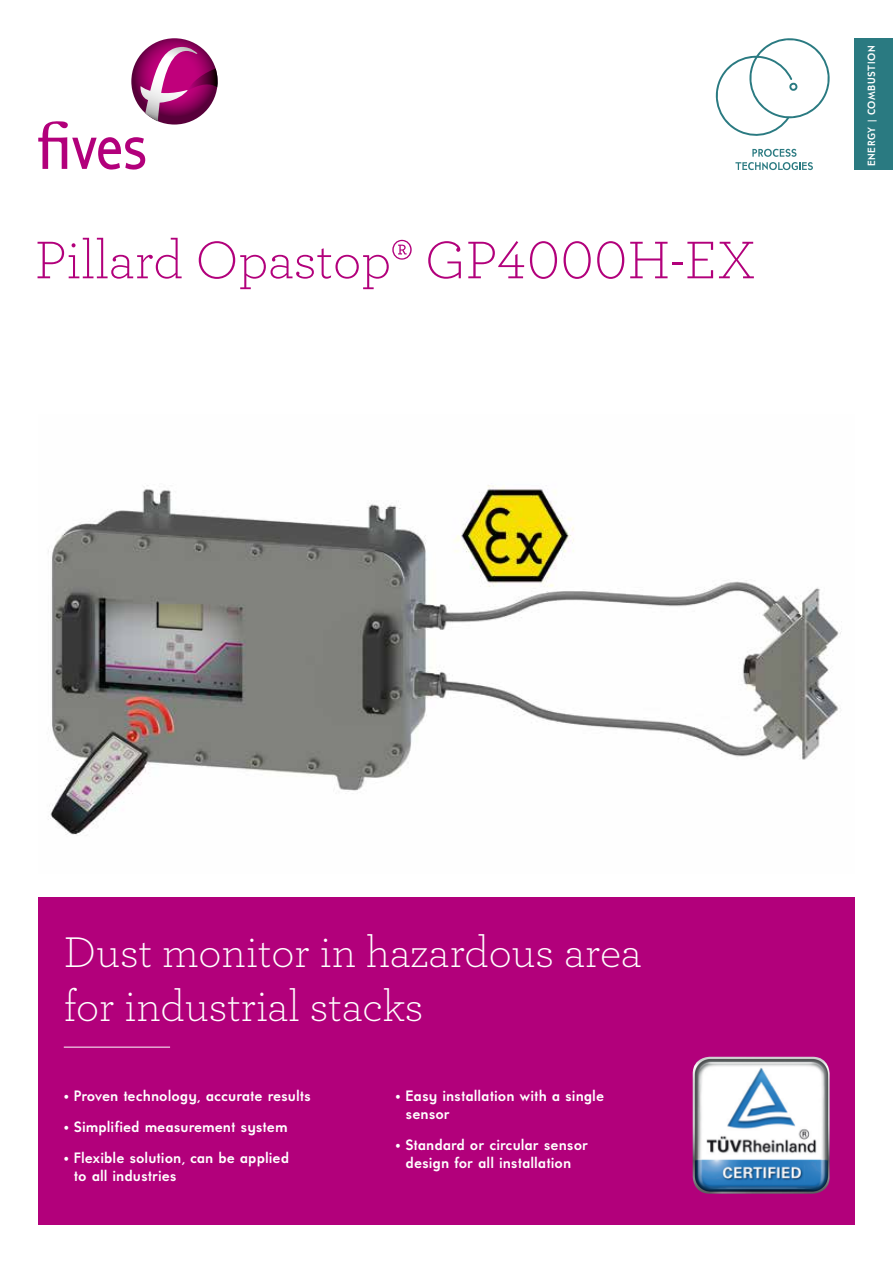
<style>
.page{position:relative;width:893px;height:1263px;background:#fff}
.page>*{position:absolute;margin:0;border:0;box-sizing:border-box;transform-origin:0 0}
.t1{font:300 55.5px "Archer";color:#b2007b}
.t2{font:300 45px/54px "Archer";color:#fff}
.t3{font:700 15px/18px "Universalis ADF Std";color:#fff}
.t4{font:700 10.5px "Universalis ADF Std";letter-spacing:.06em;color:#fff}
.s1{font-weight:400}
</style>
<div class="page">
<img style="left:48px;top:485px;width:794px;height:350px">
<div style="left:38px;top:897px;width:817px;height:328px;background:#b2007b"></div>
<div style="left:855px;top:38px;width:38px;height:132px;background:#2a7a81"></div>
<hr style="left:64px;top:1047px;width:106px;height:1px;background:#fff">
<svg style="left:735px;top:149px;width:78px;height:21px"></svg>
<svg style="left:715px;top:38px;width:115px;height:98px"></svg>
<img style="left:693px;top:1057px;width:137px;height:137px">
<svg style="left:131px;top:38px;width:87px;height:87px"></svg>
<svg style="left:38px;top:47px;width:180px;height:123px"></svg>
<h1 class="t1" style="left:35px;top:223px;width:723px">Pillard Opastop® GP4000H-EX</h1>
<p class="t4" style="left:865px;top:166px;width:122px;rotate:-90deg">ENERGY | COMBUSTION</p>
<h2 class="t2" style="left:64px;top:923px;width:580px">Dust monitor in hazardous area for industrial stacks</h2>
<p class="t3" style="left:64px;top:1087px;width:249px"><span class="s1">•</span> Proven technology, accurate results</p>
<p class="t3" style="left:64px;top:1117px;width:225px"><span class="s1">•</span> Simplified measurement system</p>
<p class="t3" style="left:74px;top:1148px;width:217px;text-indent:-10px">• Flexible solution, can be applied to all industries</p>
<p class="t3" style="left:406px;top:1087px;width:200px;text-indent:-10px">• Easy installation with a single sensor</p>
<p class="t3" style="left:395px;top:1135px;width:194px;text-align:center">• Standard or circular sensor design for all installation</p>
</div>
